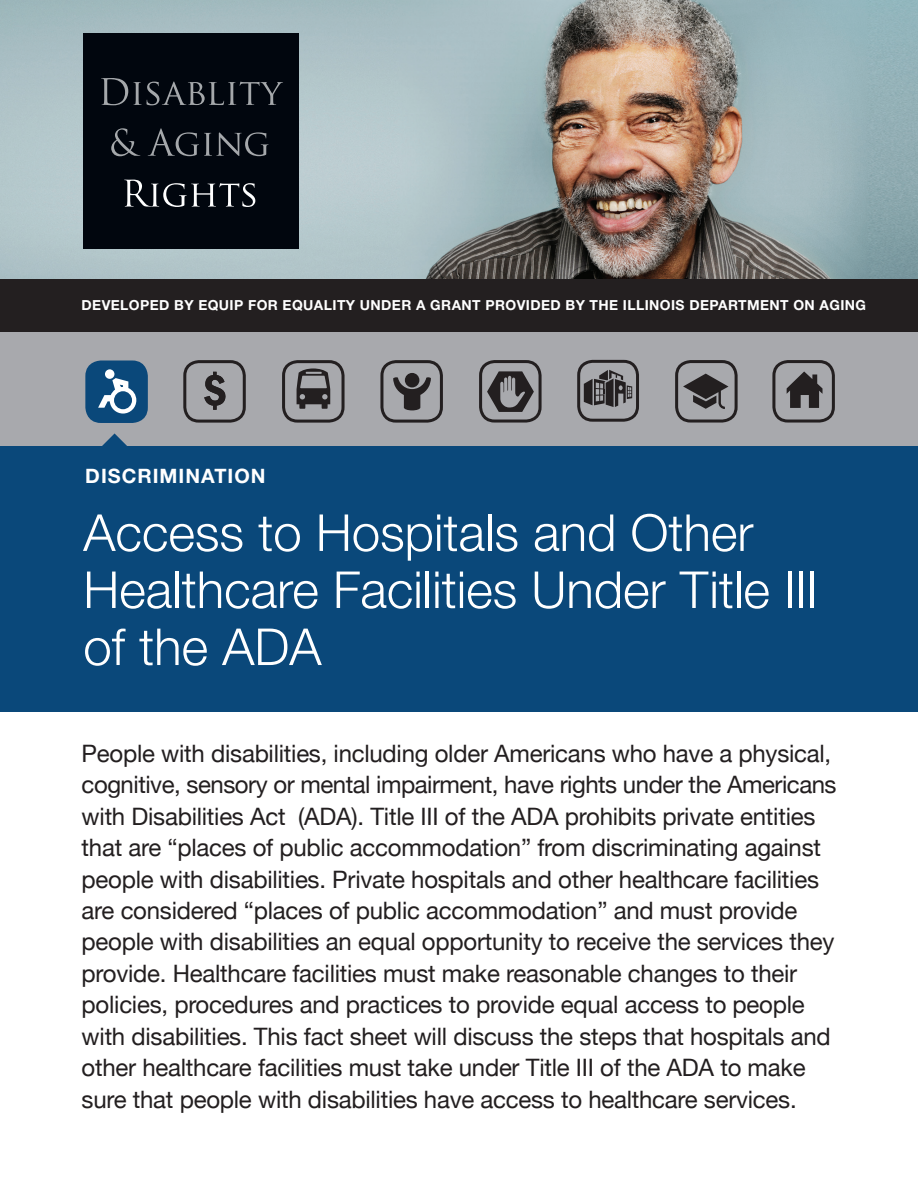
<style>
.page{position:relative;width:918px;height:1188px;background:#fff}
.page>*{position:absolute;margin:0;border:0;box-sizing:border-box;transform-origin:0 0}
.t1{font:300 51px/57px "Helvetica Neue";color:#fff}
.t2{font:24px/31.5px "Helvetica Neue";letter-spacing:-.01em;color:#231f20}
.t3{font:700 19.8px "Helvetica Neue";letter-spacing:.05em;color:#fff}
.t4{font:700 13.8px "Helvetica Neue";letter-spacing:.03em;color:#fff}
</style>
<div class="page">
<img style="left:0;top:0;width:918px;height:279px">
<div style="left:0;top:279px;width:918px;height:54px;background:#231f20"></div>
<div style="left:0;top:443px;width:918px;height:269px;background:#0a487a"></div>
<div style="left:83px;top:34px;width:216px;height:215px;background:#01060e"></div>
<svg style="left:101px;top:78px;width:182px;height:27px"></svg>
<svg style="left:111px;top:128px;width:29px;height:28px"></svg>
<svg style="left:148px;top:128px;width:121px;height:28px"></svg>
<svg style="left:124px;top:180px;width:131px;height:27px"></svg>
<div style="left:0;top:332px;width:918px;height:114px;background:#a8a9ad"></div>
<svg style="left:102px;top:433px;width:25px;height:13px"></svg>
<svg style="left:577px;top:360px;width:62px;height:62px"></svg>
<div style="left:85px;top:361px;width:63px;height:62px;background:#0a487a;border-radius:16px"></div>
<div style="left:105px;top:369px;width:9px;height:10px;background:#fff;border-radius:50%"></div>
<svg style="left:98px;top:378px;width:38px;height:36px"></svg>
<svg style="left:772px;top:360px;width:63px;height:63px"></svg>
<svg style="left:183px;top:360px;width:63px;height:63px"></svg>
<svg style="left:282px;top:360px;width:63px;height:63px"></svg>
<svg style="left:380px;top:360px;width:63px;height:63px"></svg>
<svg style="left:479px;top:360px;width:63px;height:63px"></svg>
<svg style="left:675px;top:360px;width:63px;height:63px"></svg>
<p class="t4" style="left:82px;top:297px;width:786px">DEVELOPED BY EQUIP FOR EQUALITY UNDER A GRANT PROVIDED BY THE ILLINOIS DEPARTMENT ON AGING</p>
<p class="t3" style="left:85px;top:464px;width:182px">DISCRIMINATION</p>
<h1 class="t1" style="left:83px;top:503px;width:736px">Access to Hospitals and Other<br>Healthcare Facilities Under Title III of the ADA</h1>
<p class="t2" style="left:82px;top:739px;width:757px">People with disabilities, including older Americans who have a physical, cognitive, sensory or mental impairment, have rights under the Americans with Disabilities Act (ADA). Title III of the ADA prohibits private entities that are “places of public accommodation” from discriminating against people with disabilities. Private hospitals and other healthcare facilities are considered “places of public accommodation” and must provide people with disabilities an equal opportunity to receive the services they provide. Healthcare facilities must make reasonable changes to their policies, procedures and practices to provide equal access to people with disabilities. This fact sheet will discuss the steps that hospitals and other healthcare facilities must take under Title III of the ADA to make sure that people with disabilities have access to healthcare services.</p>
</div>
